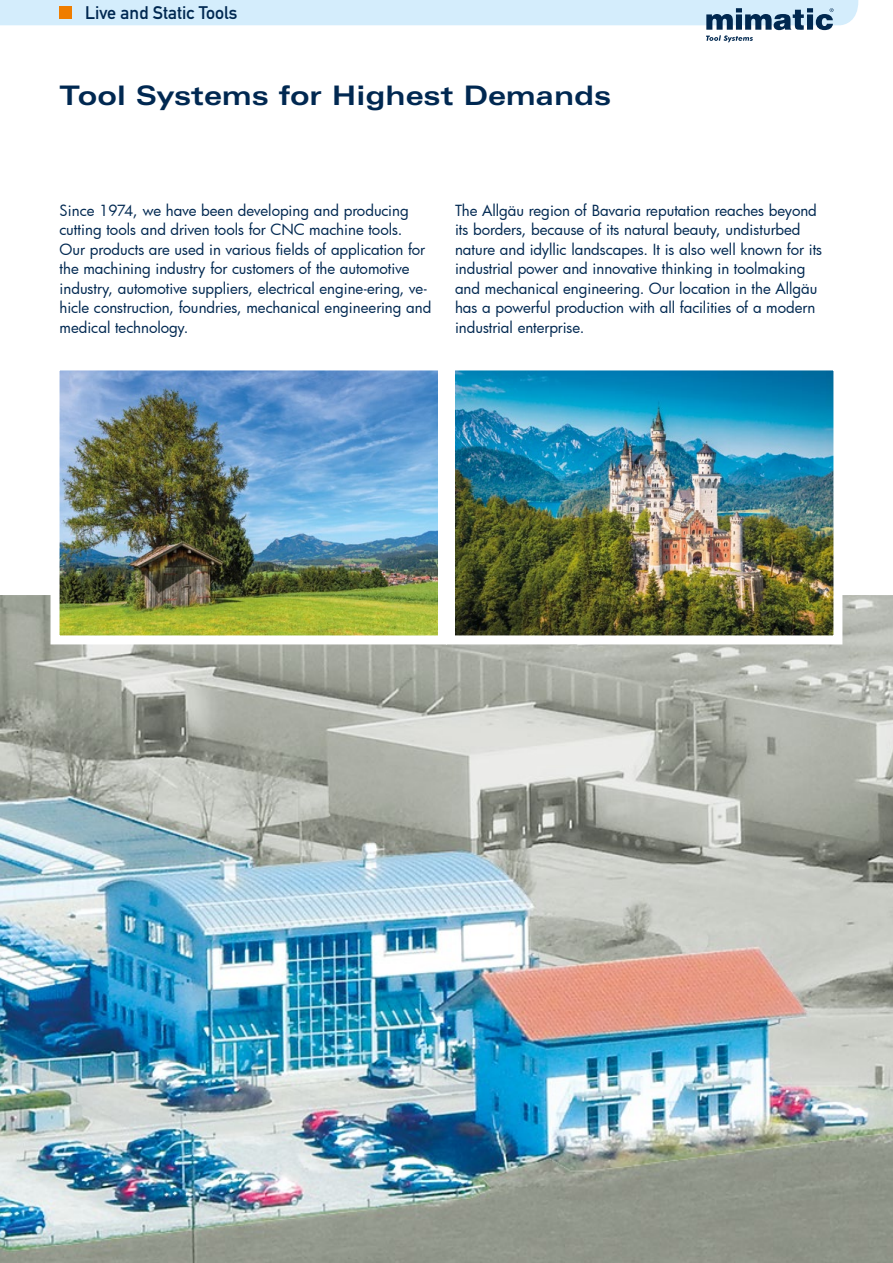
<style>
.page{position:relative;width:893px;height:1263px;background:#fff}
.page>*{position:absolute;margin:0;border:0;box-sizing:border-box;transform-origin:0 0}
.t1{font:700 expanded 27px "Zurich BT";color:#002851}
.t2{font:18px "DIN Mittelschrift LT";color:#002851}
.t3{font:15px/19.5px "Futura";color:#002851}
</style>
<div class="page">
<svg style="left:0;top:0;width:858px;height:42px"></svg>
<div style="left:60px;top:6px;width:12px;height:13px;background:#ef7d00"></div>
<img style="left:0;top:595px;width:893px;height:668px">
<img style="left:451px;top:370px;width:396px;height:279px">
<img style="left:46px;top:370px;width:405px;height:279px">
<p class="t2" style="left:85px;top:2px;width:154px">Live and Static Tools</p>
<h1 class="t1" style="left:60px;top:80px;width:553px">Tool Systems for Highest Demands</h1>
<p class="t3" style="left:60px;top:200px;width:373px">Since 1974, we have been developing and producing cutting tools and driven tools for CNC machine tools.<br>Our products are used in various fields of application for the machining industry for customers of the automotive industry, automotive suppliers, electrical engine-ering, ve&shy;hicle construction, foundries, mechanical engineering and medical technology.</p>
<p class="t3" style="left:455px;top:200px;width:369px">The Allgäu region of Bavaria reputation reaches beyond its borders, because of its natural beauty, undisturbed nature and idyllic landscapes. It is also well known for its industrial power and innovative thinking in toolmaking and mechanical engineering. Our location in the Allgäu has a powerful production with all facilities of a modern industrial enterprise.</p>
</div>
